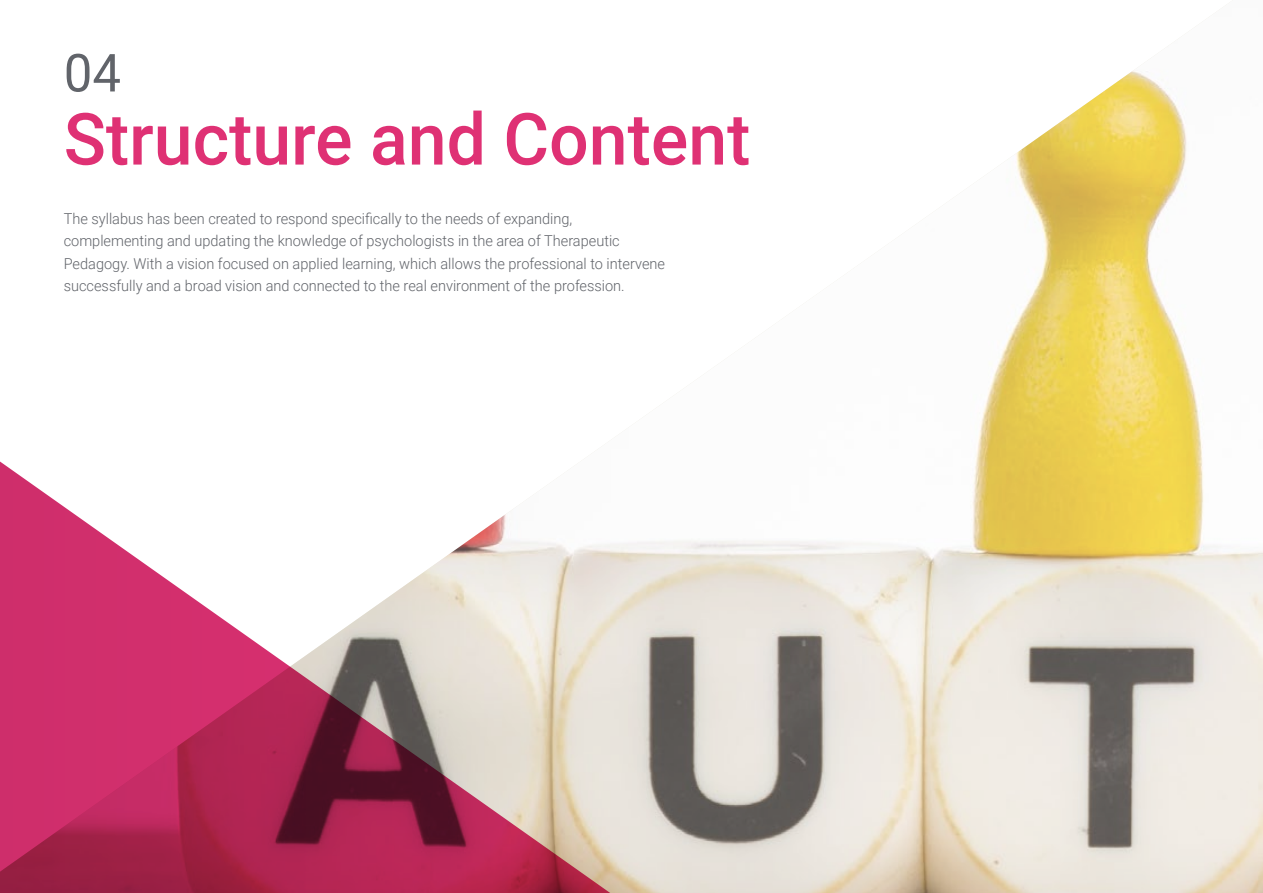
<style>
.page{position:relative;width:1263px;height:893px;background:#fff}
.page>*{position:absolute;margin:0;border:0;box-sizing:border-box;transform-origin:0 0}
.t1{font:500 72px "Roboto";color:#df3174}
.t2{font:52.5px "Roboto";color:#61646a}
.t3{font:300 15px/22.5px "Roboto";color:#61646a}
</style>
<div class="page">
<img style="left:640px;top:7px;width:623px;height:886px">
<svg style="left:0;top:461px;width:640px;height:432px"></svg>
<h2 class="t2" style="left:64px;top:36px;width:59px">04</h2>
<h1 class="t1" style="left:64px;top:89px;width:688px">Structure and Content</h1>
<p class="t3" style="left:64px;top:207px;width:603px">The syllabus has been created to respond specifically to the needs of expanding, complementing and updating the knowledge of psychologists in the area of Therapeutic Pedagogy. With a vision focused on applied learning, which allows the professional to intervene successfully and a broad vision and connected to the real environment of the profession.</p>
</div>
